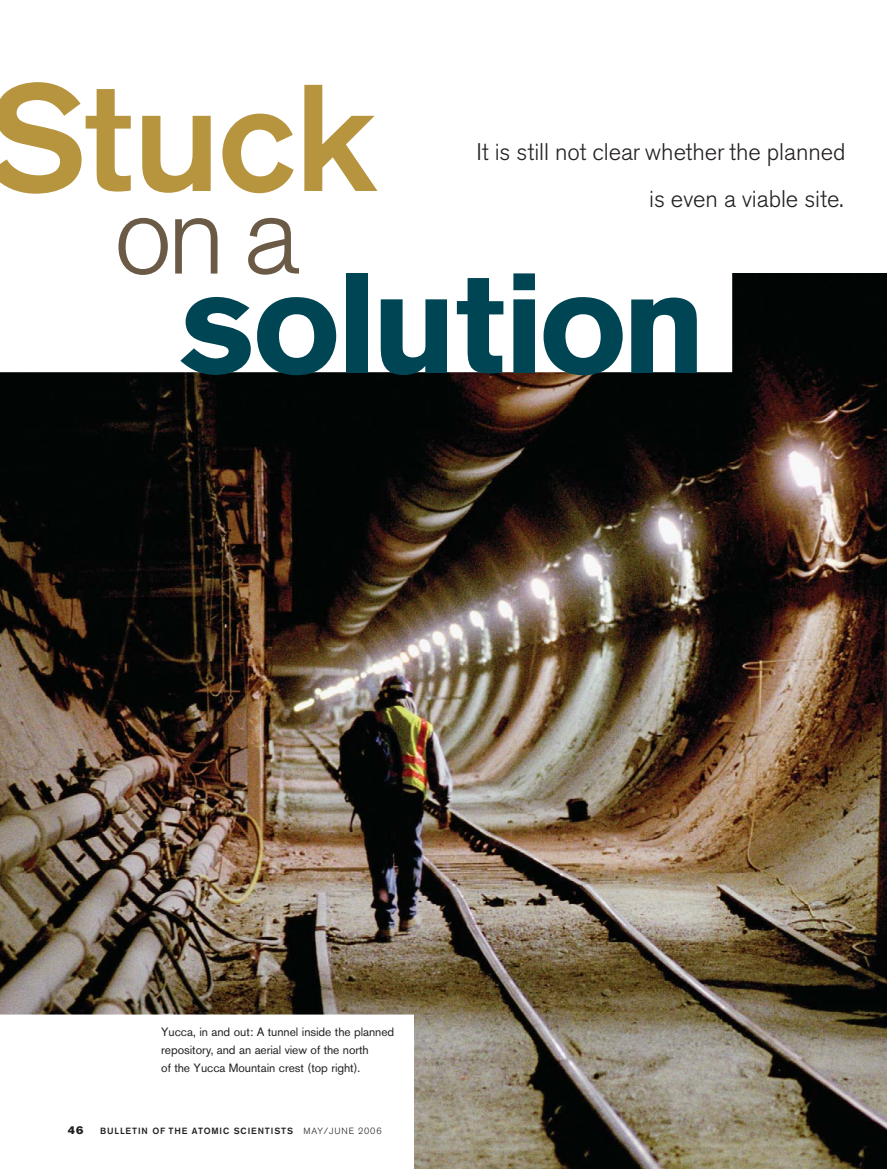
<style>
.page{position:relative;width:887px;height:1169px;background:#fff}
.page>*{position:absolute;margin:0;border:0;box-sizing:border-box;transform-origin:0 0}
.t1{font:500 150.3px "Akzidenz Grotesk BQ";letter-spacing:-.005em;color:#b7953f}
.t2{font:700 141px "Akzidenz Grotesk BQ";letter-spacing:-.03em;color:#004554}
.t3{font:300 113.85px "Akzidenz Grotesk BQ";color:#6b5b46}
.t4{font:300 23.85px "Akzidenz Grotesk BQ";letter-spacing:-.005em;color:#231f20}
.t5{font:12px/17.9px "Akzidenz Grotesk BQ";letter-spacing:-.005em;color:#231f20}
.t6{font:11.25px "Akzidenz Grotesk BQ Super";color:#231f20}
.t7{font:500 9px "Akzidenz Grotesk BQ";letter-spacing:.1em;color:#231f20}
.s1{font-weight:300}
</style>
<div class="page">
<img style="left:0;top:274px;width:886px;height:895px">
<svg style="left:0;top:1015px;width:413px;height:154px"></svg>
<svg style="left:0;top:274px;width:731px;height:98px"></svg>
<h1 class="t1" style="left:-13px;top:83px;width:391px">Stuck</h1>
<h3 class="t4" style="left:476px;top:142px;width:371px">It is still not clear whether the planned</h3>
<h3 class="t4" style="left:649px;top:190px;width:196px">is even a viable site.</h3>
<h3 class="t3" style="left:113px;top:192px;width:188px">on a</h3>
<h2 class="t2" style="left:181px;top:272px;width:527px">solution</h2>
<p class="t5" style="left:161px;top:1024px;width:234px">Yucca, in and out: A tunnel inside the planned repository, and an aerial view of the north<br>of the Yucca Mountain crest (top right).</p>
<p class="t6" style="left:68px;top:1125px;width:17px">46</p>
<p class="t7" style="left:100px;top:1127px;width:283px">BULLETIN OF THE ATOMIC SCIENTISTS <span class="s1">MAY/JUNE 2006</span></p>
</div>
